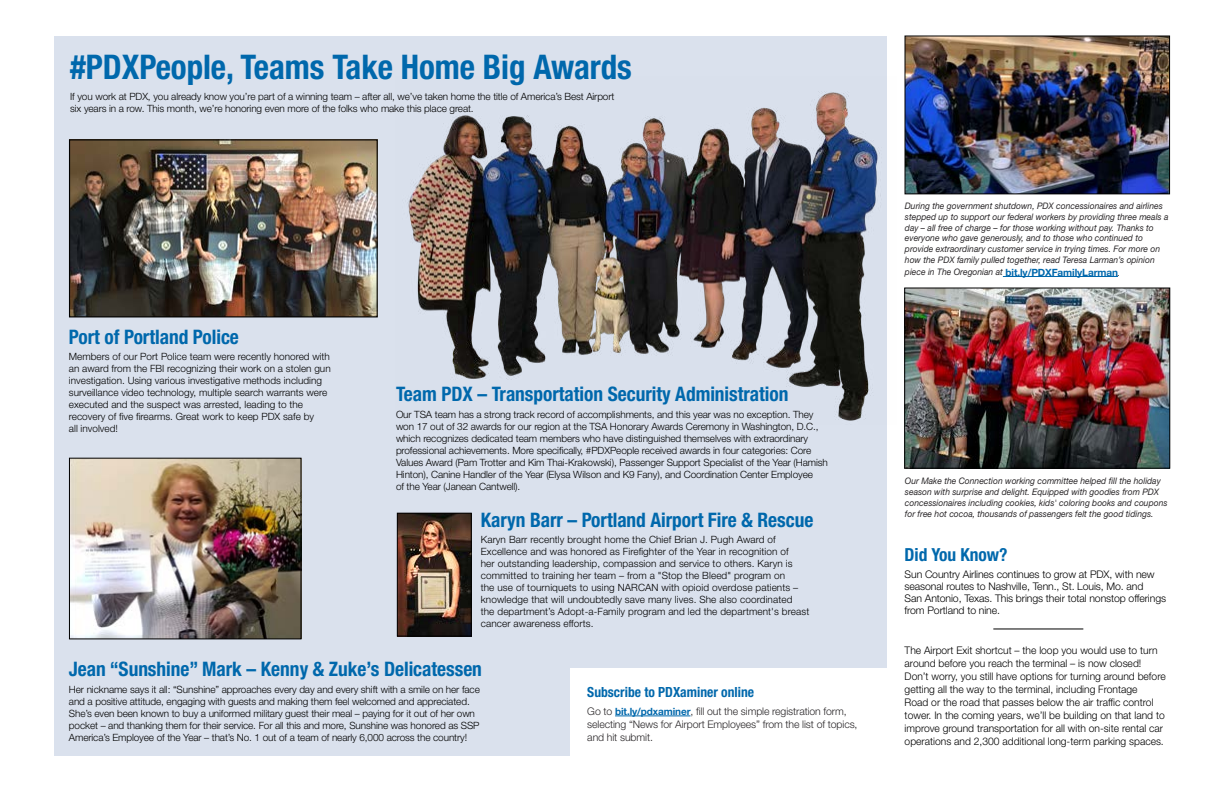
<style>
.page{position:relative;width:1224px;height:792px;background:#fff}
.page>*{position:absolute;margin:0;border:0;box-sizing:border-box;transform-origin:0 0}
.t1{font:700 condensed 34px "Helvetica Neue LT Std";color:#0068ac}
.t2{font:700 condensed 20px "Helvetica Neue LT Std";color:#0068ac}
.t3{font:700 condensed 18px "Helvetica Neue LT Std";color:#0068ac}
.t4{font:700 condensed 14px "Helvetica Neue LT Std";color:#0068ac}
.t5{font:300 10.5px/13px "Helvetica Neue LT Std";color:#000}
.t6{font:300 10.5px/13px "Helvetica Neue LT Std";letter-spacing:-.01em;color:#2a2729}
.t7{font:300 10px/12px "Helvetica Neue LT Std";letter-spacing:-.01em;color:#000}
.t8{font:300 10px/12px "Helvetica Neue LT Std";letter-spacing:.01em;color:#000}
.t9{font:italic 9px/11px "Helvetica Neue LT Std";color:#2a2729;scale:.95 1}
.s1{font-weight:700;font-size:10px;color:#0068ac}
.s2{font-weight:700;font-style:normal;font-size:10px;color:#0068ac}
</style>
<div class="page">
<div style="left:55px;top:36px;width:832px;height:720px;background:#dae1ed"></div>
<img style="left:906px;top:38px;width:262px;height:154px">
<div style="left:904px;top:36px;width:266px;height:158px;border:1px solid #000"></div>
<hr style="left:993px;top:629px;width:90px;height:1px;background:#000">
<img style="left:71px;top:141px;width:305px;height:174px">
<div style="left:69px;top:139px;width:309px;height:178px;border:1px solid #000"></div>
<img style="left:71px;top:460px;width:229px;height:177px">
<div style="left:69px;top:458px;width:233px;height:181px;border:1px solid #000"></div>
<img style="left:906px;top:290px;width:262px;height:177px">
<div style="left:904px;top:288px;width:266px;height:181px;border:1px solid #000"></div>
<img style="left:408px;top:91px;width:473px;height:330px">
<img style="left:399px;top:515px;width:71px;height:120px">
<div style="left:397px;top:513px;width:75px;height:124px;border:1px solid #000"></div>
<hr style="left:1003px;top:276px;width:115px;height:1px;background:#0068ac">
<div style="left:570px;top:668px;width:321px;height:88px;background:#fff"></div>
<hr style="left:615px;top:716px;width:76px;height:1px;background:#0068ac">
<h1 class="t1" style="left:70px;top:46px;width:563px">#PDXPeople, Teams Take Home Big Awards</h1>
<p class="t7" style="left:70px;top:90px;width:546px">If you work at PDX, you already know you’re part of a winning team – after all, we’ve taken home the title of America’s Best Airport six years in a row. This month, we’re honoring even more of the folks who make this place great.</p>
<h2 class="t2" style="left:69px;top:325px;width:171px">Port of Portland Police</h2>
<p class="t7" style="left:69px;top:351px;width:263px">Members of our Port Police team were recently honored with an award from the FBI recognizing their work on a stolen gun investigation. Using various investigative methods including surveillance video technology, multiple search warrants were executed and the suspect was arrested, leading to the recovery of five firearms. Great work to keep PDX safe by<br>all involved!</p>
<h2 class="t2" style="left:396px;top:382px;width:394px">Team PDX – Transportation Security Administration</h2>
<p class="t7" style="left:396px;top:408px;width:434px">Our TSA team has a strong track record of accomplishments, and this year was no exception. They won 17 out of 32 awards for our region at the TSA Honorary Awards Ceremony in Washington, D.C., which recognizes dedicated team members who have distinguished themselves with extraordinary professional achievements. More specifically, #PDXPeople received awards in four categories: Core Values Award (Pam Trotter and Kim Thai-Krakowski), Passenger Support Specialist of the Year (Hamish Hinton), Canine Handler of the Year (Elysa Wilson and K9 Fany), and Coordination Center Employee<br>of the Year (Janean Cantwell).</p>
<h2 class="t2" style="left:481px;top:508px;width:334px">Karyn Barr – Portland Airport Fire &amp; Rescue</h2>
<p class="t8" style="left:481px;top:534px;width:330px">Karyn Barr recently brought home the Chief Brian J. Pugh Award of Excellence and was honored as Firefighter of the Year in recognition of<br>her outstanding leadership, compassion and service to others. Karyn is committed to training her team – from a "Stop the Bleed" program on<br>the use of tourniquets to using NARCAN with opioid overdose patients – knowledge that will undoubtedly save many lives. She also coordinated<br>the department’s Adopt-a-Family program and led the department's breast cancer awareness efforts.</p>
<h2 class="t2" style="left:69px;top:657px;width:415px">Jean “Sunshine” Mark – Kenny &amp; Zuke’s Delicatessen</h2>
<p class="t7" style="left:69px;top:683px;width:412px">Her nickname says it all: “Sunshine” approaches every day and every shift with a smile on her face and a positive attitude, engaging with guests and making them feel welcomed and appreciated.<br>She’s even been known to buy a uniformed military guest their meal – paying for it out of her own pocket – and thanking them for their service. For all this and more, Sunshine was honored as SSP America’s Employee of the Year – that’s No. 1 out of a team of nearly 6,000 across the country!</p>
<h3 class="t4" style="left:587px;top:684px;width:168px">Subscribe to PDXaminer online</h3>
<p class="t6" style="left:587px;top:704px;width:272px">Go to <span class="s1">bit.ly/pdxaminer</span>, fill out the simple registration form, selecting “News for Airport Employees” from the list of topics, and hit submit.</p>
<p class="t9" style="left:905px;top:200px;width:279px">During the government shutdown, PDX concessionaires and airlines stepped up to support our federal workers by providing three meals a day – all free of charge – for those working without pay. Thanks to everyone who gave generously, and to those who continued to provide extraordinary customer service in trying times. For more on how the PDX family pulled together, read Teresa Larman’s opinion</p>
<p class="t9" style="left:905px;top:267px;width:228px">piece in The Oregonian at <span class="s2">bit.ly/PDXFamilyLarman</span>.</p>
<p class="t9" style="left:905px;top:475px;width:278px">Our Make the Connection working committee helped fill the holiday season with surprise and delight. Equipped with goodies from PDX concessionaires including cookies, kids' coloring books and coupons for free hot cocoa, thousands of passengers felt the good tidings.</p>
<h3 class="t3" style="left:905px;top:544px;width:104px">Did You Know?</h3>
<p class="t5" style="left:905px;top:568px;width:263px;line-height:12px">Sun Country Airlines continues to grow at PDX, with new seasonal routes to Nashville, Tenn., St. Louis, Mo. and<br>San Antonio, Texas. This brings their total nonstop offerings from Portland to nine.</p>
<p class="t5" style="left:905px;top:643px;width:263px">The Airport Exit shortcut – the loop you would use to turn around before you reach the terminal – is now closed!<br>Don’t worry, you still have options for turning around before getting all the way to the terminal, including Frontage<br>Road or the road that passes below the air traffic control tower. In the coming years, we’ll be building on that land to improve ground transportation for all with on-site rental car operations and 2,300 additional long-term parking spaces.</p>
</div>
